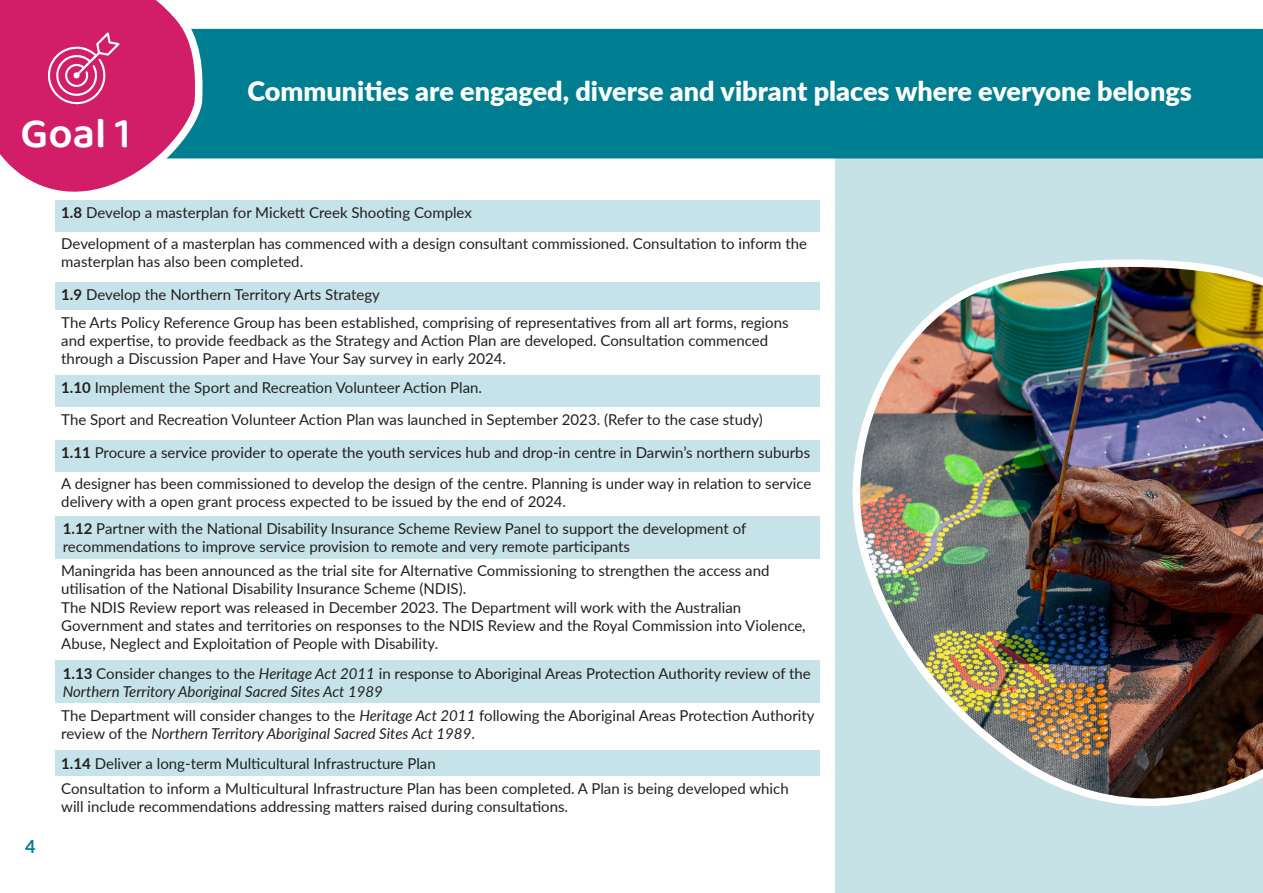
<style>
.page{position:relative;width:1263px;height:893px;background:#fff}
.page>*{position:absolute;margin:0;border:0;box-sizing:border-box;transform-origin:0 0}
.t1{font:42.75px "Baloo Bhaina 2";color:#fff}
.t2{font:900 27px "Lato";color:#fff}
.t3{font:700 18px "Lato";color:#007e91}
.t4{font:15px/18px "Lato";color:#231f20}
.s1{font-weight:700}
.s2{font-style:italic}
</style>
<div class="page">
<div style="left:835px;top:65px;width:428px;height:828px;background:#c7e2e7"></div>
<div style="left:208px;top:29px;width:1055px;height:129px;background:#007e91"></div>
<svg style="left:0;top:0;width:208px;height:192px"></svg>
<div style="left:55px;top:200px;width:765px;height:31px;background:#c5e3e8"></div>
<div style="left:55px;top:282px;width:765px;height:28px;background:#c5e3e8"></div>
<div style="left:55px;top:375px;width:765px;height:32px;background:#c5e3e8"></div>
<div style="left:55px;top:440px;width:765px;height:31px;background:#c5e3e8"></div>
<div style="left:55px;top:516px;width:765px;height:42px;background:#c5e3e8"></div>
<div style="left:55px;top:661px;width:765px;height:42px;background:#c5e3e8"></div>
<div style="left:55px;top:751px;width:765px;height:25px;background:#c5e3e8"></div>
<img style="left:852px;top:259px;width:411px;height:547px">
<p class="t1" style="left:21px;top:107px;width:112px">Goal 1</p>
<p class="t2" style="left:247px;top:71px;width:946px">Communities are engaged, diverse and vibrant places where everyone belongs</p>
<p class="t3" style="left:25px;top:834px;width:12px">4</p>
<p class="t4" style="left:61px;top:203px;width:412px"><span class="s1">1.8</span> Develop a masterplan for Mickett Creek Shooting Complex</p>
<p class="t4" style="left:61px;top:234px;width:747px">Development of a masterplan has commenced with a design consultant commissioned. Consultation to inform the masterplan has also been completed.</p>
<p class="t4" style="left:61px;top:285px;width:320px"><span class="s1">1.9</span> Develop the Northern Territory Arts Strategy</p>
<p class="t4" style="left:61px;top:313px;width:729px">The Arts Policy Reference Group has been established, comprising of representatives from all art forms, regions and expertise, to provide feedback as the Strategy and Action Plan are developed. Consultation commenced through a Discussion Paper and Have Your Say survey in early 2024.</p>
<p class="t4" style="left:61px;top:378px;width:422px"><span class="s1">1.10</span> Implement the Sport and Recreation Volunteer Action Plan.</p>
<p class="t4" style="left:61px;top:410px;width:703px">The Sport and Recreation Volunteer Action Plan was launched in September 2023. (Refer to the case study)</p>
<p class="t4" style="left:61px;top:443px;width:750px"><span class="s1">1.11</span> Procure a service provider to operate the youth services hub and drop-in centre in Darwin’s northern suburbs</p>
<p class="t4" style="left:61px;top:474px;width:751px">A designer has been commissioned to develop the design of the centre. Planning is under way in relation to service delivery with a open grant process expected to be issued by the end of 2024.</p>
<p class="t4" style="left:63px;top:519px;width:685px"><span class="s1">1.12</span> Partner with the National Disability Insurance Scheme Review Panel to support the development of recommendations to improve service provision to remote and very remote participants</p>
<p class="t4" style="left:61px;top:561px;width:746px">Maningrida has been announced as the trial site for Alternative Commissioning to strengthen the access and utilisation of the National Disability Insurance Scheme (NDIS).<br>The NDIS Review report was released in December 2023. The Department will work with the Australian Government and states and territories on responses to the NDIS Review and the Royal Commission into Violence, Abuse, Neglect and Exploitation of People with Disability.</p>
<p class="t4" style="left:63px;top:664px;width:750px"><span class="s1">1.13</span> Consider changes to the <span class="s2">Heritage Act 2011</span> in response to Aboriginal Areas Protection Authority review of the<br><span class="s2">Northern Territory Aboriginal Sacred Sites Act 1989</span></p>
<p class="t4" style="left:61px;top:706px;width:755px">The Department will consider changes to the <span class="s2">Heritage Act 2011</span> following the Aboriginal Areas Protection Authority review of the <span class="s2">Northern Territory Aboriginal Sacred Sites Act 1989</span>.</p>
<p class="t4" style="left:61px;top:754px;width:376px"><span class="s1">1.14</span> Deliver a long-term Multicultural Infrastructure Plan</p>
<p class="t4" style="left:61px;top:779px;width:729px">Consultation to inform a Multicultural Infrastructure Plan has been completed. A Plan is being developed which will include recommendations addressing matters raised during consultations.</p>
</div>
